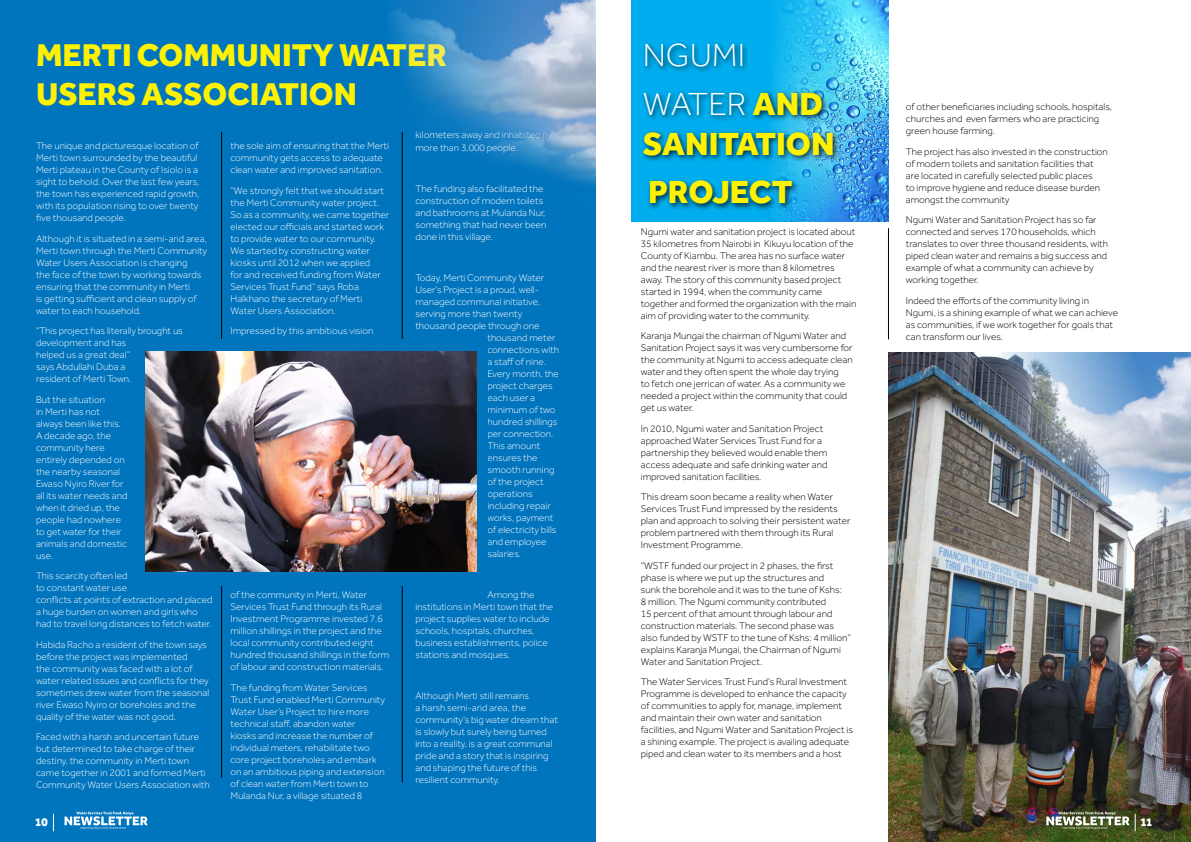
<style>
.page{position:relative;width:1191px;height:842px;background:#fff}
.page>*{position:absolute;margin:0;border:0;box-sizing:border-box;transform-origin:0 0}
.t1{font:800 33.1px/48.8px "Effra";color:#fff200}
.t2{font:300 33.1px/48.8px "Effra";color:#fff}
.t3{font:800 32.6px/39.1px "Effra";color:#fff200}
.t4{font:800 12px "Effra";color:#fff}
.t5{font:300 10px/12px "Effra";color:#fff}
.t6{font:300 10px/12px "Effra";color:#000}
.s1{font-weight:800;color:#fff200}
</style>
<div class="page">
<div style="left:631px;top:0;width:258px;height:221px;background:#00aeef"></div>
<div style="left:0;top:0;width:595px;height:842px;background:#0075be"></div>
<img style="left:888px;top:353px;width:303px;height:489px">
<hr style="left:221px;top:132px;width:1px;height:646px;background:#000">
<hr style="left:402px;top:132px;width:1px;height:650px;background:#000">
<div style="left:133px;top:339px;width:354px;height:247px;background:#0075be"></div>
<img style="left:146px;top:351px;width:330px;height:220px">
<hr style="left:888px;top:228px;width:1px;height:111px;background:#000">
<img style="left:1001px;top:353px;width:190px;height:208px">
<img style="left:388px;top:0;width:207px;height:206px">
<img style="left:772px;top:0;width:117px;height:221px">
<div style="left:640px;top:40px;width:200px;height:171px;background:#000;opacity:.75"></div>
<svg style="left:1046px;top:812px;width:89px;height:19px;background:#778162"></svg>
<svg style="left:64px;top:812px;width:84px;height:17px"></svg>
<svg style="left:53px;top:814px;width:1px;height:17px"></svg>
<h2 class="t3" style="left:36px;top:34px;width:412px">MERTI COMMUNITY WATER<br>USERS ASSOCIATION</h2>
<p class="t5" style="left:415px;top:129px;width:138px">kilometers away and inhabited by more than 3,000 people.</p>
<p class="t5" style="left:415px;top:182px;width:132px">The funding also facilitated the construction of modern toilets and bathrooms at Mulanda Nur, something that had never been done in this village.</p>
<p class="t5" style="left:415px;top:271px;width:130px">Today, Merti Community Water</p>
<p class="t5" style="left:415px;top:283px;width:125px">User’s Project is a proud, well-</p>
<p class="t5" style="left:415px;top:295px;width:126px">managed communal initiative,</p>
<p class="t5" style="left:415px;top:307px;width:108px">serving more than twenty</p>
<p class="t5" style="left:415px;top:319px;width:126px">thousand people through one</p>
<p class="t5" style="left:487px;top:331px;width:69px">thousand meter</p>
<p class="t5" style="left:487px;top:343px;width:73px">connections with</p>
<p class="t5" style="left:487px;top:355px;width:60px">a staff of nine.</p>
<p class="t5" style="left:487px;top:367px;width:73px">Every month, the</p>
<p class="t5" style="left:487px;top:379px;width:67px">project charges</p>
<p class="t5" style="left:487px;top:391px;width:49px">each user a</p>
<p class="t5" style="left:487px;top:403px;width:69px">minimum of two</p>
<p class="t5" style="left:487px;top:415px;width:71px">hundred shillings</p>
<p class="t5" style="left:487px;top:427px;width:67px">per connection.</p>
<p class="t5" style="left:487px;top:439px;width:54px">This amount</p>
<p class="t5" style="left:487px;top:451px;width:51px">ensures the</p>
<p class="t5" style="left:487px;top:463px;width:68px">smooth running</p>
<p class="t5" style="left:487px;top:475px;width:58px">of the project</p>
<p class="t5" style="left:487px;top:487px;width:47px">operations</p>
<p class="t5" style="left:487px;top:499px;width:65px">including repair</p>
<p class="t5" style="left:487px;top:511px;width:67px">works, payment</p>
<p class="t5" style="left:487px;top:523px;width:71px">of electricity bills</p>
<p class="t5" style="left:487px;top:535px;width:61px">and employee</p>
<p class="t5" style="left:487px;top:547px;width:35px">salaries.</p>
<p class="t5" style="left:415px;top:588px;width:139px;text-indent:72px">Among the institutions in Merti town that the project supplies water to include schools, hospitals, churches, business establishments, police stations and mosques.</p>
<p class="t5" style="left:415px;top:689px;width:144px">Although Merti still remains<br>a harsh semi-arid area, the community’s big water dream that is slowly but surely being turned into a reality, is a great communal pride and a story that is inspiring and shaping the future of this resilient community.</p>
<p class="t5" style="left:230px;top:140px;width:160px">the sole aim of ensuring that the Merti community gets access to adequate clean water and improved sanitation.</p>
<p class="t5" style="left:230px;top:184px;width:160px">“We strongly felt that we should start the Merti Community water project.<br>So as a community, we came together elected our officials and started work to provide water to our community.<br>We started by constructing water kiosks until 2012 when we applied<br>for and received funding from Water Services Trust Fund” says Roba Halkhano the secretary of Merti Water Users Association.</p>
<p class="t5" style="left:230px;top:325px;width:144px">Impressed by this ambitious vision</p>
<p class="t5" style="left:36px;top:140px;width:165px">The unique and picturesque location of Merti town surrounded by the beautiful Merti plateau in the County of Isiolo is a sight to behold. Over the last few years, the town has experienced rapid growth, with its population rising to over twenty five thousand people.</p>
<p class="t5" style="left:36px;top:232px;width:173px">Although it is situated in a semi-arid area, Merti town through the Merti Community Water Users Association is changing<br>the face of the town by working towards ensuring that the community in Merti<br>is getting sufficient and clean supply of water to each household.</p>
<p class="t5" style="left:36px;top:325px;width:148px">“This project has literally brought us development and has<br>helped us a great deal”<br>says Abdullahi Duba a<br>resident of Merti Town.</p>
<p class="t5" style="left:36px;top:393px;width:93px">But the situation<br>in Merti has not always been like this.<br>A decade ago, the community here entirely depended on the nearby seasonal<br>Ewaso Nyiro River for all its water needs and when it dried up, the people had nowhere to get water for their animals and domestic use.</p>
<p class="t5" style="left:36px;top:570px;width:178px">This scarcity often led<br>to constant water use<br>conflicts at points of extraction and placed a huge burden on women and girls who had to travel long distances to fetch water.</p>
<p class="t5" style="left:36px;top:638px;width:175px">Habida Racho a resident of the town says before the project was implemented<br>the community was faced with a lot of water related issues and conflicts for they sometimes drew water from the seasonal river Ewaso Nyiro or boreholes and the quality of the water was not good.</p>
<p class="t5" style="left:36px;top:731px;width:175px">Faced with a harsh and uncertain future but determined to take charge of their destiny, the community in Merti town came together in 2001 and formed Merti Community Water Users Association with</p>
<p class="t5" style="left:230px;top:589px;width:160px">of the community in Merti, Water Services Trust Fund through its Rural Investment Programme invested 7.6 million shillings in the project and the local community contributed eight hundred thousand shillings in the form of labour and construction materials.</p>
<p class="t5" style="left:230px;top:681px;width:156px">The funding from Water Services Trust Fund enabled Merti Community Water User’s Project to hire more technical staff, abandon water<br>kiosks and increase the number of individual meters, rehabilitate two core project boreholes and embark on an ambitious piping and extension of clean water from Merti town to Mulanda Nur, a village situated 8</p>
<h1 class="t2" style="left:643px;top:30px;width:181px">NGUMI<br>WATER <span class="s1">AND</span></h1>
<h1 class="t1" style="left:643px;top:118px;width:193px">SANITATION<br>PROJECT</h1>
<p class="t6" style="left:641px;top:225px;width:217px">Ngumi water and sanitation project is located about 35 kilometres from Nairobi in Kikuyu location of the County of Kiambu. The area has no surface water and the nearest river is more than 8 kilometres away. The story of this community based project started in 1994, when the community came together and formed the organization with the main aim of providing water to the community.</p>
<p class="t6" style="left:641px;top:330px;width:213px">Karanja Mungai the chairman of Ngumi Water and Sanitation Project says it was very cumbersome for the community at Ngumi to access adequate clean water and they often spent the whole day trying<br>to fetch one jerrican of water. As a community we needed a project within the community that could get us water.</p>
<p class="t6" style="left:641px;top:422px;width:188px">In 2010, Ngumi water and Sanitation Project approached Water Services Trust Fund for a partnership they believed would enable them access adequate and safe drinking water and improved sanitation facilities.</p>
<p class="t6" style="left:641px;top:491px;width:211px">This dream soon became a reality when Water Services Trust Fund impressed by the residents plan and approach to solving their persistent water problem partnered with them through its Rural Investment Programme.</p>
<p class="t6" style="left:641px;top:559px;width:211px">“WSTF funded our project in 2 phases, the first phase is where we put up the structures and<br>sunk the borehole and it was to the tune of Kshs:<br>8 million. The Ngumi community contributed<br>15 percent of that amount through labour and construction materials. The second phase was also funded by WSTF to the tune of Kshs: 4 million” explains Karanja Mungai, the Chairman of Ngumi Water and Sanitation Project.</p>
<p class="t6" style="left:641px;top:676px;width:214px">The Water Services Trust Fund’s Rural Investment Programme is developed to enhance the capacity of communities to apply for, manage, implement and maintain their own water and sanitation facilities, and Ngumi Water and Sanitation Project is a shining example. The project is availing adequate piped and clean water to its members and a host</p>
<p class="t6" style="left:906px;top:101px;width:207px">of other beneficiaries including schools, hospitals, churches and even farmers who are practicing green house farming.</p>
<p class="t6" style="left:906px;top:145px;width:203px">The project has also invested in the construction of modern toilets and sanitation facilities that are located in carefully selected public places<br>to improve hygiene and reduce disease burden amongst the community</p>
<p class="t6" style="left:906px;top:214px;width:204px">Ngumi Water and Sanitation Project has so far connected and serves 170 households, which translates to over three thousand residents, with piped clean water and remains a big success and example of what a community can achieve by working together.</p>
<p class="t6" style="left:906px;top:294px;width:214px">Indeed the efforts of the community living in Ngumi, is a shining example of what we can achieve as communities, if we work together for goals that can transform our lives.</p>
<p class="t4" style="left:35px;top:814px;width:14px">10</p>
<p class="t4" style="left:1140px;top:814px;width:13px">11</p>
</div>
